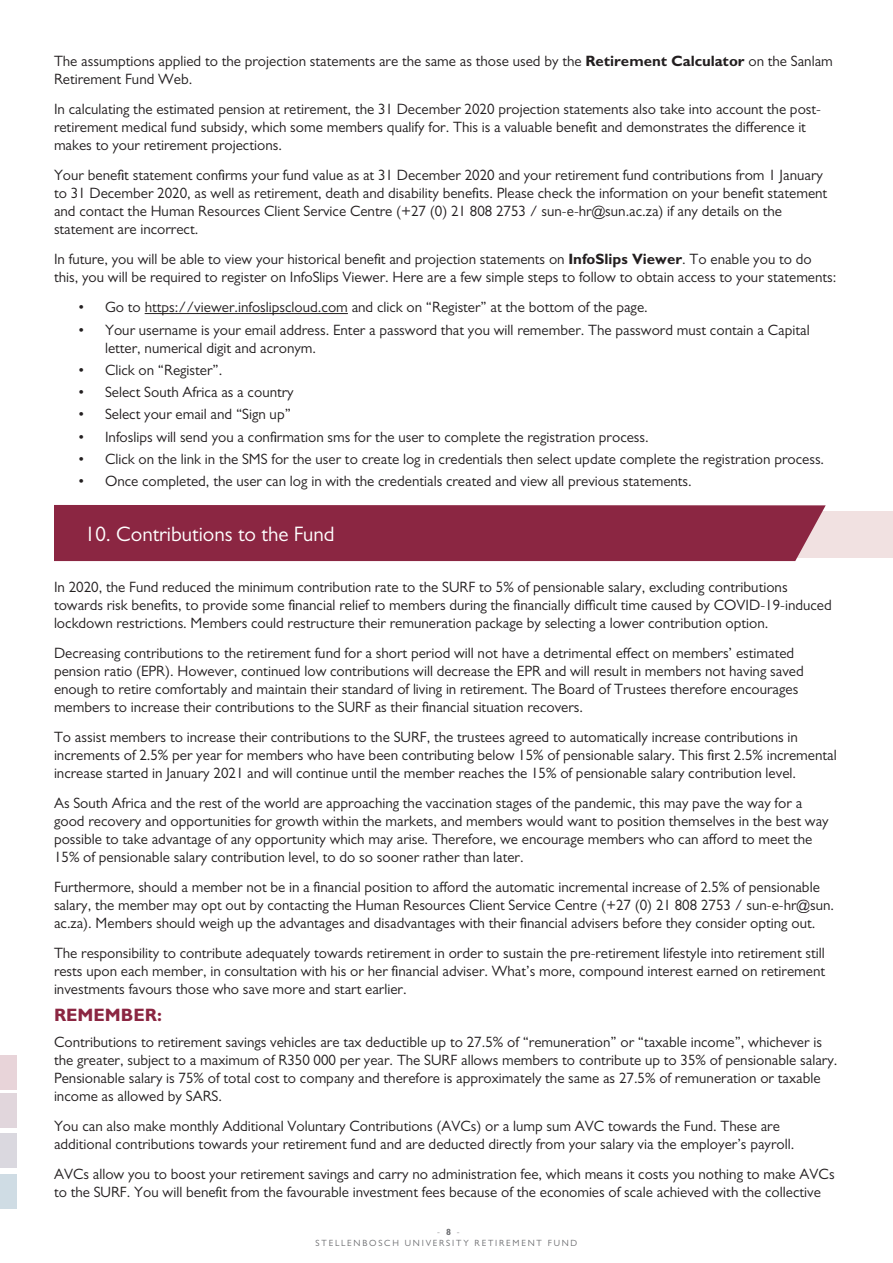
<style>
.page{position:relative;width:893px;height:1263px;background:#fff}
.page>*{position:absolute;margin:0;border:0;box-sizing:border-box;transform-origin:0 0}
.t1{font:21px "Gill Sans";color:#fff}
.t2{font:700 18px "Gill Sans";color:#8b2642}
.t3{font:15px/18px "Gill Sans";color:#231f20}
.t4{font:9px/10.8px "Gill Sans";letter-spacing:.2em;color:#6c6d70;text-align:center}
.s1{font-weight:700}
</style>
<div class="page">
<hr style="left:145px;top:313px;width:203px;height:1px;background:#231f20">
<div style="left:757px;top:511px;width:136px;height:46px;background:#f1e1e1"></div>
<div style="left:54px;top:505px;width:772px;height:56px;background:#8b2642"></div>
<div style="left:0;top:1093px;width:17px;height:35px;background:#e1d6dc"></div>
<div style="left:0;top:1133px;width:17px;height:35px;background:#dad8df"></div>
<div style="left:0;top:1174px;width:17px;height:35px;background:#cfdce4"></div>
<div style="left:0;top:1054px;width:17px;height:35px;background:#e8d4d9"></div>
<p class="t3" style="left:54px;top:52px;width:780px">The assumptions applied to the projection statements are the same as those used by the <span class="s1">Retirement Calculator</span> on the Sanlam<br>Retirement Fund Web.</p>
<p class="t3" style="left:54px;top:100px;width:769px">In calculating the estimated pension at retirement, the 31 December 2020 projection statements also take into account the post&shy;retirement medical fund subsidy, which some members qualify for. This is a valuable benefit and demonstrates the difference it makes to your retirement projections.</p>
<p class="t3" style="left:54px;top:166px;width:775px">Your benefit statement confirms your fund value as at 31 December 2020 and your retirement fund contributions from 1 January to 31 December 2020, as well as retirement, death and disability benefits. Please check the information on your benefit statement and contact the Human Resources Client Service Centre (+27 (0) 21 808 2753 / sun-e-hr@sun.ac.za) if any details on the statement are incorrect.</p>
<p class="t3" style="left:54px;top:250px;width:784px">In future, you will be able to view your historical benefit and projection statements on <span class="s1">InfoSlips Viewer</span>. To enable you to do this, you will be required to register on InfoSlips Viewer. Here are a few simple steps to follow to obtain access to your statements:</p>
<p class="t3" style="left:78px;top:298px;width:571px">• Go to https://viewer.infoslipscloud.com and click on “Register” at the bottom of the page.</p>
<p class="t3" style="left:105px;top:321px;width:706px;text-indent:-27px">• Your username is your email address. Enter a password that you will remember. The password must contain a Capital letter, numerical digit and acronym.</p>
<p class="t3" style="left:78px;top:361px;width:146px">• Click on “Register”.</p>
<p class="t3" style="left:78px;top:383px;width:217px">• Select South Africa as a country</p>
<p class="t3" style="left:78px;top:405px;width:214px">• Select your email and “Sign up”</p>
<p class="t3" style="left:78px;top:428px;width:572px">• Infoslips will send you a confirmation sms for the user to complete the registration process.</p>
<p class="t3" style="left:78px;top:450px;width:748px">• Click on the link in the SMS for the user to create log in credentials then select update complete the registration process.</p>
<p class="t3" style="left:78px;top:472px;width:615px">• Once completed, the user can log in with the credentials created and view all previous statements.</p>
<p class="t1" style="left:85px;top:522px;width:251px">10. Contributions to the Fund</p>
<p class="t3" style="left:54px;top:578px;width:779px">In 2020, the Fund reduced the minimum contribution rate to the SURF to 5% of pensionable salary, excluding contributions towards risk benefits, to provide some financial relief to members during the financially difficult time caused by COVID-19-induced lockdown restrictions. Members could restructure their remuneration package by selecting a lower contribution option.</p>
<p class="t3" style="left:54px;top:644px;width:751px">Decreasing contributions to the retirement fund for a short period will not have a detrimental effect on members’ estimated pension ratio (EPR). However, continued low contributions will decrease the EPR and will result in members not having saved enough to retire comfortably and maintain their standard of living in retirement. The Board of Trustees therefore encourages members to increase their contributions to the SURF as their financial situation recovers.</p>
<p class="t3" style="left:54px;top:728px;width:784px">To assist members to increase their contributions to the SURF, the trustees agreed to automatically increase contributions in increments of 2.5% per year for members who have been contributing below 15% of pensionable salary. This first 2.5% incremental increase started in January 2021 and will continue until the member reaches the 15% of pensionable salary contribution level.</p>
<p class="t3" style="left:54px;top:794px;width:776px">As South Africa and the rest of the world are approaching the vaccination stages of the pandemic, this may pave the way for a good recovery and opportunities for growth within the markets, and members would want to position themselves in the best way possible to take advantage of any opportunity which may arise. Therefore, we encourage members who can afford to meet the 15% of pensionable salary contribution level, to do so sooner rather than later.</p>
<p class="t3" style="left:54px;top:878px;width:782px">Furthermore, should a member not be in a financial position to afford the automatic incremental increase of 2.5% of pensionable salary, the member may opt out by contacting the Human Resources Client Service Centre (+27 (0) 21 808 2753 / sun-e-hr@sun. ac.za). Members should weigh up the advantages and disadvantages with their financial advisers before they consider opting out.</p>
<p class="t3" style="left:54px;top:944px;width:773px;text-align:justify">The responsibility to contribute adequately towards retirement in order to sustain the pre-retirement lifestyle into retirement still rests upon each member, in consultation with his or her financial adviser. What’s more, compound interest earned on retirement investments favours those who save more and start earlier.</p>
<p class="t2" style="left:54px;top:1003px;width:109px">REMEMBER:</p>
<p class="t3" style="left:54px;top:1033px;width:785px">Contributions to retirement savings vehicles are tax deductible up to 27.5% of “remuneration” or “taxable income”, whichever is the greater, subject to a maximum of R350 000 per year. The SURF allows members to contribute up to 35% of pensionable salary.<br>Pensionable salary is 75% of total cost to company and therefore is approximately the same as 27.5% of remuneration or taxable income as allowed by SARS.</p>
<p class="t3" style="left:54px;top:1117px;width:742px">You can also make monthly Additional Voluntary Contributions (AVCs) or a lump sum AVC towards the Fund. These are additional contributions towards your retirement fund and are deducted directly from your salary via the employer’s payroll.</p>
<p class="t3" style="left:54px;top:1165px;width:782px">AVCs allow you to boost your retirement savings and carry no administration fee, which means it costs you nothing to make AVCs to the SURF. You will benefit from the favourable investment fees because of the economies of scale achieved with the collective</p>
<p class="t4" style="left:316px;top:1227px;width:263px">- <span class="s1">8</span> -<br>STELLENBOSCH UNIVERSITY RETIREMENT FUND</p>
</div>
